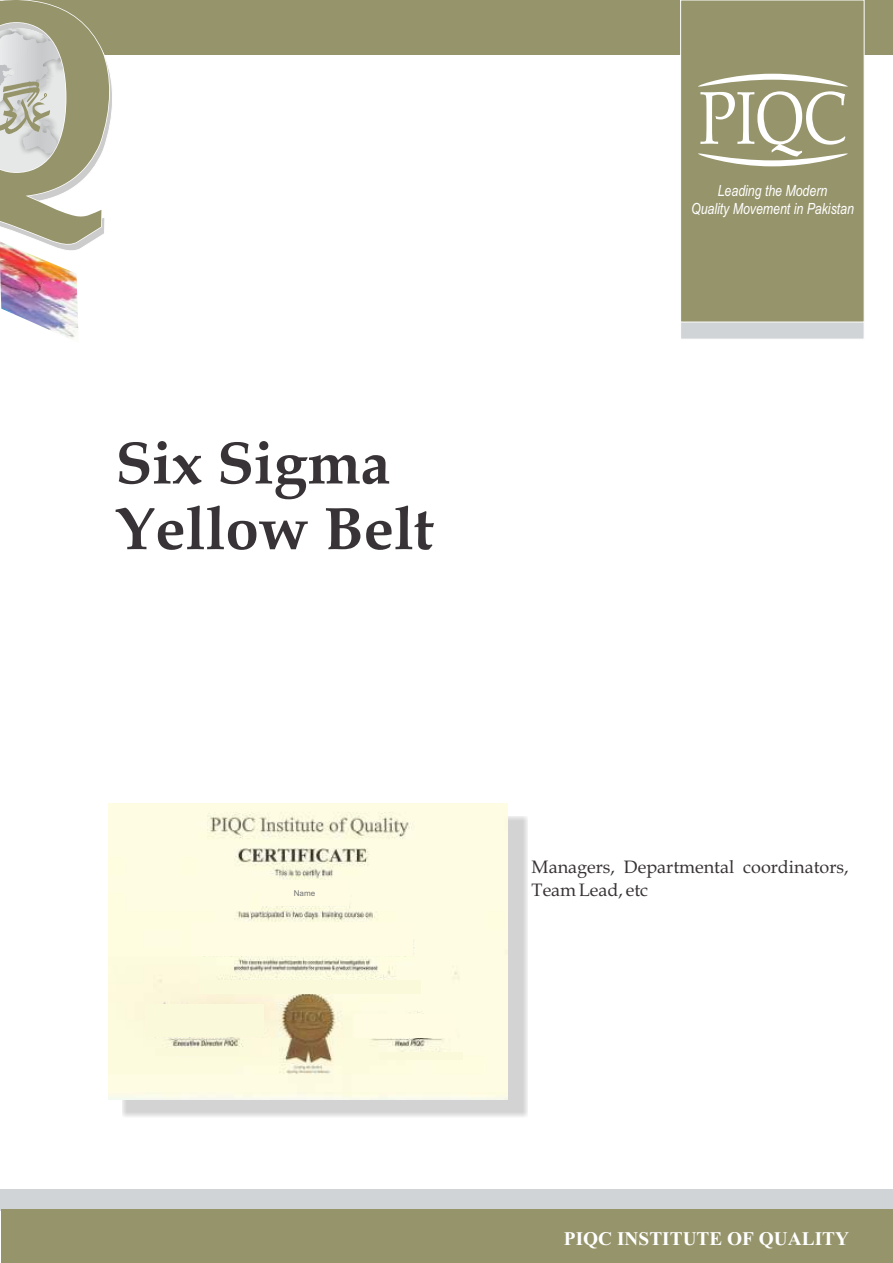
<style>
.page{position:relative;width:893px;height:1263px;background:#fff}
.page>*{position:absolute;margin:0;border:0;box-sizing:border-box;transform-origin:0 0}
.t1{font:700 60px/65.7px "Book Antiqua";color:#383336}
.t2{font:700 24px "Aparajita";color:#fff}
.t3{font:18px "Book Antiqua";color:#383336}
.t4{font:italic 15.45px/17.4px "Arial Narrow";color:#fff;text-align:center}
.t5{font:8.1px "Arial";color:#737375}
</style>
<div class="page">
<div style="left:0;top:1189px;width:893px;height:21px;background:#d1d4d6"></div>
<div style="left:1px;top:1209px;width:892px;height:53px;background:#96946b"></div>
<div style="left:0;top:0;width:893px;height:54px;background:#96946b"></div>
<svg style="left:0;top:0;width:115px;height:249px"></svg>
<img style="left:0;top:241px;width:79px;height:98px">
<div style="left:681px;top:323px;width:183px;height:16px;background:#d1d4d6"></div>
<div style="left:680px;top:0;width:185px;height:323px;background:#96946b"></div>
<svg style="left:698px;top:74px;width:150px;height:92px"></svg>
<div style="left:122px;top:816px;width:405px;height:302px;background:#383336;opacity:.22"></div>
<img style="left:108px;top:804px;width:399px;height:296px">
<div style="left:260px;top:880px;width:89px;height:25px;background:#fffce3"></div>
<div style="left:191px;top:923px;width:222px;height:33px;background:#fffce3"></div>
<div style="left:199px;top:980px;width:222px;height:13px;background:#fafadb"></div>
<div style="left:354px;top:1015px;width:101px;height:23px;background:#fffce3"></div>
<div style="left:145px;top:1004px;width:119px;height:33px;background:#fafadb"></div>
<div style="left:156px;top:1048px;width:83px;height:8px;background:#fafadb"></div>
<div style="left:379px;top:1052px;width:83px;height:8px;background:#fafadb"></div>
<h1 class="t1" style="left:115px;top:437px;width:320px">Six Sigma<br>Yellow Belt</h1>
<p class="t4" style="left:691px;top:183px;width:164px">Leading the Modern<br>Quality Movement in Pakistan</p>
<p class="t3" style="left:532px;top:860px;width:318px">Managers, Departmental coordinators,</p>
<p class="t5" style="left:294px;top:890px;width:23px">Name</p>
<p class="t3" style="left:532px;top:882px;width:118px">Team Lead, etc</p>
<h2 class="t2" style="left:564px;top:1227px;width:287px">PIQC INSTITUTE OF QUALITY</h2>
</div>
